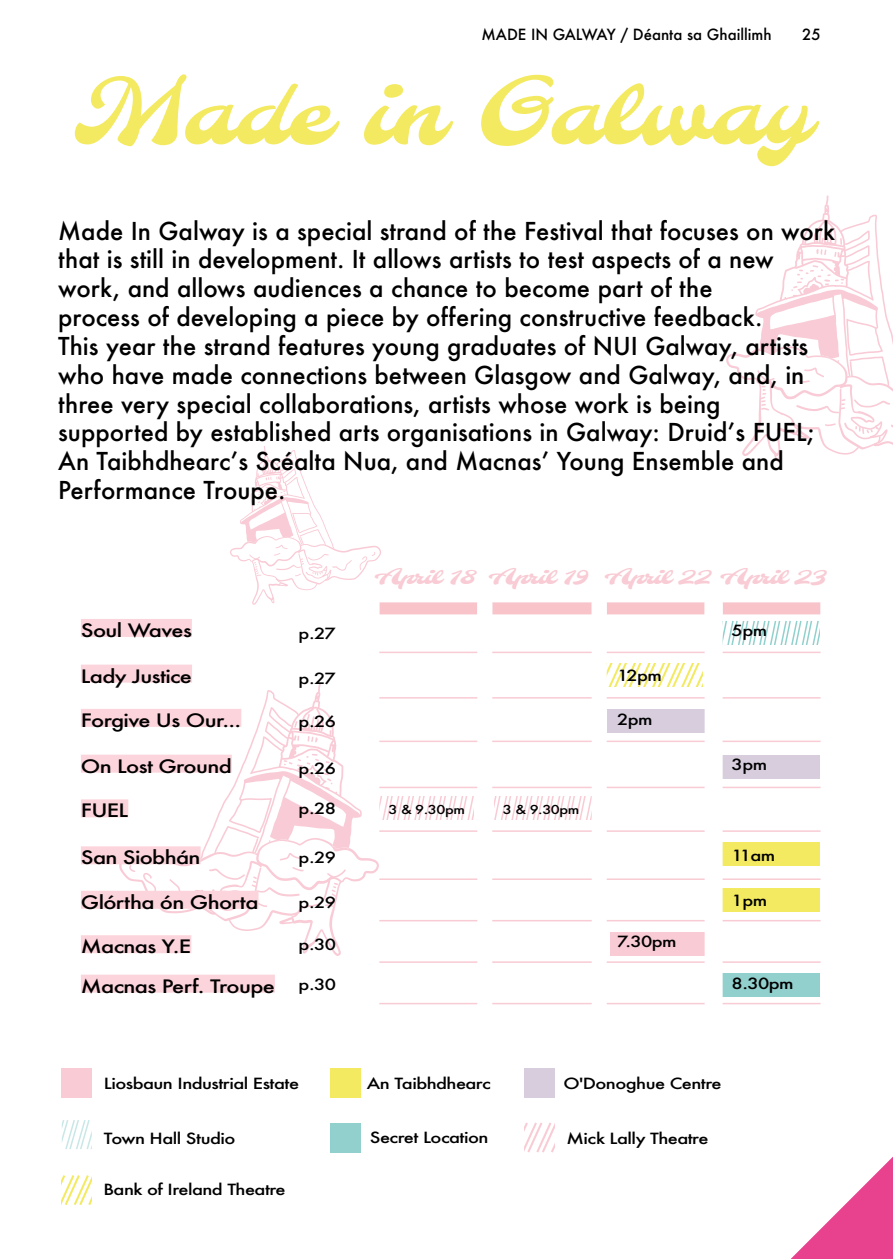
<style>
.page{position:relative;width:893px;height:1259px;background:#fff}
.page>*{position:absolute;margin:0;border:0;box-sizing:border-box;transform-origin:0 0}
.t1{font:90px "Molle";color:#f3ea61}
.t2{font:500 24px/28.8px "Futura";color:#000}
.t3{font:21px "Molle";letter-spacing:-.03em;color:#f9cbd4;scale:1.22 1}
.t4{font:500 18px/39.3px "Futura";letter-spacing:-.03em;color:#000;scale:1.22 1}
.t5{font:500 15px "Futura";letter-spacing:-.03em;color:#000;scale:1.22 1}
.t6{font:500 15px "Futura";color:#000}
.t7{font:500 15px "Futura";letter-spacing:-.03em;color:#000}
.t8{font:500 12px "Futura";letter-spacing:-.03em;color:#000;scale:1.22 1}
</style>
<div class="page">
<div style="left:722px;top:755px;width:97px;height:23px;background:#d7cddd"></div>
<div style="left:722px;top:842px;width:97px;height:23px;background:#f3ea61"></div>
<div style="left:722px;top:888px;width:97px;height:23px;background:#f3ea61"></div>
<div style="left:610px;top:932px;width:97px;height:23px;background:#f9cbd4"></div>
<div style="left:722px;top:973px;width:97px;height:24px;background:#91d0cd"></div>
<div style="left:607px;top:709px;width:98px;height:23px;background:#d7cddd"></div>
<svg style="left:379px;top:796px;width:94px;height:24px"></svg>
<svg style="left:723px;top:621px;width:96px;height:23px"></svg>
<svg style="left:607px;top:663px;width:96px;height:24px"></svg>
<svg style="left:494px;top:796px;width:98px;height:24px"></svg>
<div style="left:379px;top:602px;width:98px;height:12px;background:#f8c3c9"></div>
<div style="left:492px;top:602px;width:100px;height:12px;background:#f8c3c9"></div>
<div style="left:607px;top:602px;width:98px;height:12px;background:#f8c3c9"></div>
<div style="left:723px;top:602px;width:97px;height:12px;background:#f8c3c9"></div>
<div style="left:705px;top:741px;width:18px;height:46px;background:#fff"></div>
<div style="left:705px;top:831px;width:18px;height:48px;background:#fff"></div>
<div style="left:705px;top:879px;width:18px;height:41px;background:#fff"></div>
<div style="left:705px;top:920px;width:18px;height:42px;background:#fff"></div>
<div style="left:705px;top:962px;width:18px;height:42px;background:#fff"></div>
<hr style="left:379px;top:651px;width:98px;height:2px;background:#f9cbd4">
<hr style="left:492px;top:651px;width:100px;height:2px;background:#f9cbd4">
<hr style="left:607px;top:651px;width:98px;height:2px;background:#f9cbd4">
<hr style="left:723px;top:651px;width:97px;height:2px;background:#f9cbd4">
<hr style="left:379px;top:697px;width:98px;height:1px;background:#f9cbd4">
<hr style="left:492px;top:697px;width:100px;height:1px;background:#f9cbd4">
<hr style="left:607px;top:697px;width:98px;height:1px;background:#f9cbd4">
<hr style="left:723px;top:697px;width:97px;height:1px;background:#f9cbd4">
<hr style="left:379px;top:740px;width:98px;height:2px;background:#f9cbd4">
<hr style="left:492px;top:740px;width:100px;height:2px;background:#f9cbd4">
<hr style="left:607px;top:740px;width:98px;height:2px;background:#f9cbd4">
<hr style="left:723px;top:740px;width:97px;height:2px;background:#f9cbd4">
<hr style="left:379px;top:786px;width:98px;height:2px;background:#f9cbd4">
<hr style="left:492px;top:786px;width:100px;height:2px;background:#f9cbd4">
<hr style="left:607px;top:786px;width:98px;height:2px;background:#f9cbd4">
<hr style="left:723px;top:786px;width:97px;height:2px;background:#f9cbd4">
<hr style="left:379px;top:830px;width:98px;height:2px;background:#f9cbd4">
<hr style="left:492px;top:830px;width:100px;height:2px;background:#f9cbd4">
<hr style="left:607px;top:830px;width:98px;height:2px;background:#f9cbd4">
<hr style="left:723px;top:830px;width:97px;height:2px;background:#f9cbd4">
<hr style="left:379px;top:878px;width:98px;height:2px;background:#f9cbd4">
<hr style="left:492px;top:878px;width:100px;height:2px;background:#f9cbd4">
<hr style="left:607px;top:878px;width:98px;height:2px;background:#f9cbd4">
<hr style="left:723px;top:878px;width:97px;height:2px;background:#f9cbd4">
<hr style="left:379px;top:920px;width:98px;height:1px;background:#f9cbd4">
<hr style="left:492px;top:920px;width:100px;height:1px;background:#f9cbd4">
<hr style="left:607px;top:920px;width:98px;height:1px;background:#f9cbd4">
<hr style="left:723px;top:920px;width:97px;height:1px;background:#f9cbd4">
<hr style="left:379px;top:961px;width:98px;height:2px;background:#f9cbd4">
<hr style="left:492px;top:961px;width:100px;height:2px;background:#f9cbd4">
<hr style="left:607px;top:961px;width:98px;height:2px;background:#f9cbd4">
<hr style="left:723px;top:961px;width:97px;height:2px;background:#f9cbd4">
<hr style="left:379px;top:1003px;width:98px;height:1px;background:#f9cbd4">
<hr style="left:492px;top:1003px;width:100px;height:1px;background:#f9cbd4">
<hr style="left:607px;top:1003px;width:98px;height:1px;background:#f9cbd4">
<hr style="left:723px;top:1003px;width:97px;height:1px;background:#f9cbd4">
<svg style="left:119px;top:683px;width:227px;height:271px"></svg>
<svg style="left:726px;top:196px;width:167px;height:266px"></svg>
<svg style="left:230px;top:446px;width:150px;height:159px"></svg>
<div style="left:81px;top:619px;width:111px;height:18px;background:#fcd5dc"></div>
<div style="left:81px;top:664px;width:111px;height:18px;background:#fcd5dc"></div>
<div style="left:81px;top:709px;width:160px;height:18px;background:#fcd5dc"></div>
<div style="left:81px;top:754px;width:151px;height:18px;background:#fcd5dc"></div>
<div style="left:81px;top:846px;width:120px;height:18px;background:#fcd5dc"></div>
<div style="left:81px;top:890px;width:178px;height:18px;background:#fcd5dc"></div>
<div style="left:81px;top:935px;width:110px;height:18px;background:#fcd5dc"></div>
<div style="left:81px;top:974px;width:194px;height:18px;background:#fcd5dc"></div>
<div style="left:81px;top:799px;width:47px;height:18px;background:#fcd5dc"></div>
<svg style="left:62px;top:1120px;width:30px;height:29px"></svg>
<div style="left:524px;top:1068px;width:30px;height:29px;background:#d7cddd"></div>
<div style="left:331px;top:1123px;width:30px;height:29px;background:#91d0cd"></div>
<div style="left:331px;top:1068px;width:30px;height:29px;background:#f3ea61"></div>
<div style="left:62px;top:1068px;width:30px;height:29px;background:#f9cbd4"></div>
<svg style="left:790px;top:1156px;width:103px;height:103px"></svg>
<svg style="left:524px;top:1123px;width:30px;height:29px"></svg>
<svg style="left:62px;top:1175px;width:30px;height:29px"></svg>
<p class="t6" style="left:481px;top:24px;width:292px">MADE IN GALWAY / Déanta sa Ghaillimh</p>
<p class="t7" style="left:802px;top:24px;width:20px">25</p>
<h1 class="t1" style="left:78px;top:63px;width:733px">Made in Galway</h1>
<p class="t2" style="left:58px;top:216px;width:778px">Made In Galway is a special strand of the Festival that focuses on work that is still in development. It allows artists to test aspects of a new work, and allows audiences a chance to become part of the<br>process of developing a piece by offering constructive feedback.<br>This year the strand features young graduates of NUI Galway, artists who have made connections between Glasgow and Galway, and, in three very special collaborations, artists whose work is being supported by established arts organisations in Galway: Druid’s FUEL; An Taibhdhearc’s Scéalta Nua, and Macnas’ Young Ensemble and Performance Troupe.</p>
<p class="t4" style="left:81px;top:610px;width:92px">Soul Waves</p>
<p class="t4" style="left:81px;top:656px;width:93px">Lady Justice</p>
<p class="t4" style="left:81px;top:700px;width:133px">Forgive Us Our...</p>
<p class="t4" style="left:81px;top:746px;width:125px">On Lost Ground</p>
<p class="t4" style="left:81px;top:791px;width:40px">FUEL</p>
<p class="t4" style="left:81px;top:837px;width:100px">San Siobhán</p>
<p class="t4" style="left:81px;top:882px;width:147px">Glórtha ón Ghorta</p>
<p class="t4" style="left:81px;top:926px;width:161px">Macnas Y.E<br>Macnas Perf. Troupe</p>
<p class="t5" style="left:299px;top:623px;width:32px">p.27</p>
<p class="t5" style="left:299px;top:668px;width:32px">p.27</p>
<p class="t5" style="left:299px;top:711px;width:32px">p.26</p>
<p class="t5" style="left:299px;top:758px;width:32px">p.26</p>
<p class="t5" style="left:299px;top:798px;width:32px">p.28</p>
<p class="t5" style="left:299px;top:847px;width:32px">p.29</p>
<p class="t5" style="left:299px;top:891px;width:32px">p.29</p>
<p class="t5" style="left:299px;top:934px;width:32px">p.30</p>
<p class="t5" style="left:299px;top:973px;width:32px">p.30</p>
<p class="t3" style="left:375px;top:565px;width:372px">April 18 April 19 April 22 April 23</p>
<p class="t8" style="left:388px;top:801px;width:64px">3 &amp; 9.30pm</p>
<p class="t8" style="left:503px;top:801px;width:64px">3 &amp; 9.30pm</p>
<p class="t5" style="left:617px;top:665px;width:38px">12pm</p>
<p class="t5" style="left:617px;top:709px;width:31px">2pm</p>
<p class="t5" style="left:617px;top:931px;width:50px">7.30pm</p>
<p class="t5" style="left:732px;top:620px;width:31px">5pm</p>
<p class="t5" style="left:732px;top:754px;width:31px">3pm</p>
<p class="t5" style="left:732px;top:845px;width:37px">11am</p>
<p class="t5" style="left:732px;top:889px;width:31px">1pm</p>
<p class="t5" style="left:732px;top:972px;width:52px">8.30pm</p>
<p class="t5" style="left:104px;top:1073px;width:162px">Liosbaun Industrial Estate</p>
<p class="t5" style="left:367px;top:1073px;width:103px">An Taibhdhearc</p>
<p class="t5" style="left:563px;top:1073px;width:131px">O'Donoghue Centre</p>
<p class="t5" style="left:104px;top:1127px;width:109px">Town Hall Studio</p>
<p class="t5" style="left:370px;top:1126px;width:99px">Secret Location</p>
<p class="t5" style="left:566px;top:1127px;width:118px">Mick Lally Theatre</p>
<p class="t5" style="left:103px;top:1179px;width:151px">Bank of Ireland Theatre</p>
</div>
